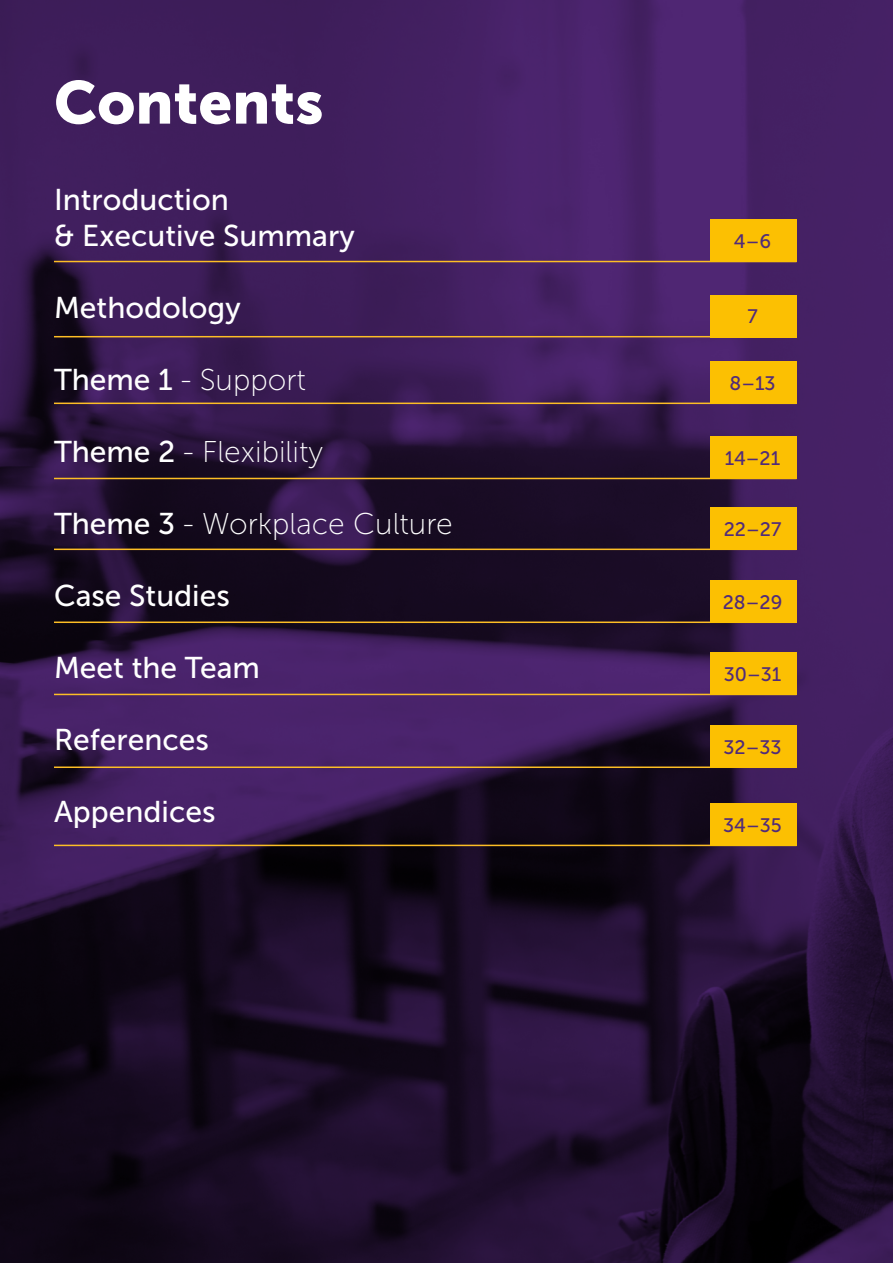
<style>
.page{position:relative;width:893px;height:1263px;background:#fff}
.page>*{position:absolute;margin:0;border:0;box-sizing:border-box;transform-origin:0 0}
.t1{font:60px "Museo Sans 900";color:#fff}
.t2{font:30px "Museo Sans 500";color:#fff}
.t3{font:30px "Museo Sans 100";color:#fff}
.t4{font:19.5px "Museo Sans 500";color:#502b7a}
.s1{font-family:"Museo Sans 500"}
</style>
<div class="page">
<img style="left:0;top:0;width:893px;height:1263px">
<hr style="left:54px;top:261px;width:742px;height:1px;background:#fdbe25">
<hr style="left:54px;top:403px;width:742px;height:1px;background:#fdbe25">
<hr style="left:54px;top:336px;width:742px;height:1px;background:#fdbe25">
<hr style="left:54px;top:478px;width:742px;height:1px;background:#fdbe25">
<hr style="left:54px;top:549px;width:742px;height:1px;background:#fdbe25">
<hr style="left:54px;top:621px;width:742px;height:2px;background:#fdbe25">
<hr style="left:54px;top:694px;width:742px;height:1px;background:#fdbe25">
<hr style="left:54px;top:766px;width:742px;height:2px;background:#fdbe25">
<hr style="left:54px;top:845px;width:742px;height:1px;background:#fdbe25">
<div style="left:710px;top:220px;width:86px;height:42px;background:#fcc002"></div>
<div style="left:710px;top:361px;width:86px;height:43px;background:#fcc002"></div>
<div style="left:710px;top:437px;width:86px;height:42px;background:#fcc002"></div>
<div style="left:710px;top:507px;width:86px;height:43px;background:#fcc002"></div>
<div style="left:710px;top:580px;width:86px;height:43px;background:#fcc002"></div>
<div style="left:710px;top:725px;width:86px;height:43px;background:#fcc002"></div>
<div style="left:710px;top:803px;width:86px;height:43px;background:#fcc002"></div>
<div style="left:710px;top:652px;width:86px;height:43px;background:#fcc002"></div>
<div style="left:710px;top:295px;width:86px;height:42px;background:#fcc002"></div>
<p class="t1" style="left:54px;top:69px;width:271px">Contents</p>
<p class="t2" style="left:54px;top:183px;width:176px">Introduction</p>
<p class="t2" style="left:54px;top:219px;width:302px">&amp; Executive Summary</p>
<p class="t2" style="left:54px;top:291px;width:188px">Methodology</p>
<p class="t3" style="left:54px;top:363px;width:253px"><span class="s1">Theme 1</span> - Support</p>
<p class="t3" style="left:54px;top:435px;width:271px"><span class="s1">Theme 2</span> - Flexibility</p>
<p class="t3" style="left:54px;top:507px;width:400px"><span class="s1">Theme 3</span> - Workplace Culture</p>
<p class="t2" style="left:54px;top:579px;width:177px">Case Studies</p>
<p class="t2" style="left:54px;top:651px;width:208px">Meet the Team</p>
<p class="t2" style="left:54px;top:723px;width:157px">References</p>
<p class="t2" style="left:54px;top:795px;width:163px">Appendices</p>
<p class="t4" style="left:734px;top:231px;width:39px">4–6</p>
<p class="t4" style="left:747px;top:306px;width:12px">7</p>
<p class="t4" style="left:729px;top:373px;width:48px">8–13</p>
<p class="t4" style="left:725px;top:448px;width:57px">14–21</p>
<p class="t4" style="left:724px;top:519px;width:59px">22–27</p>
<p class="t4" style="left:723px;top:592px;width:61px">28–29</p>
<p class="t4" style="left:724px;top:664px;width:59px">30–31</p>
<p class="t4" style="left:723px;top:737px;width:60px">32–33</p>
<p class="t4" style="left:723px;top:815px;width:60px">34–35</p>
</div>
